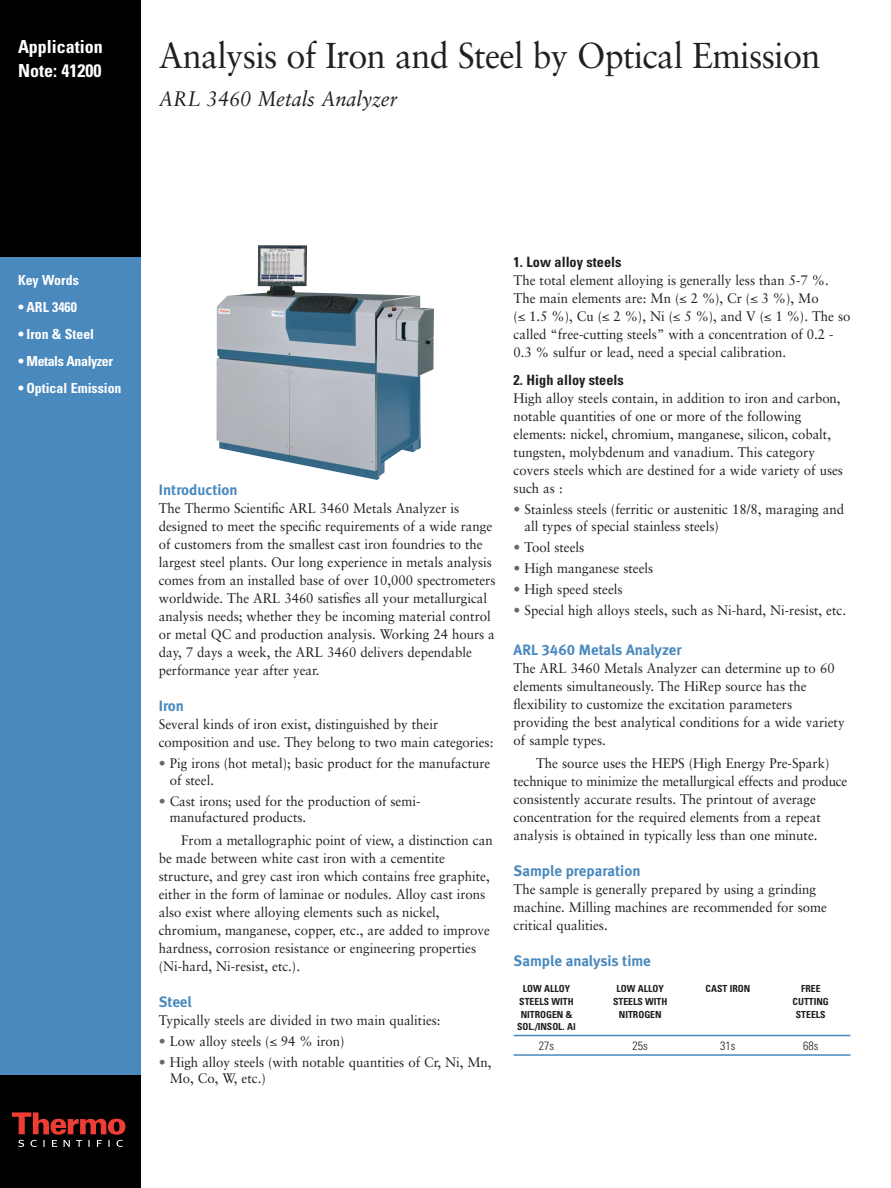
<style>
.page{position:relative;width:891px;height:1188px;background:#fff}
.page>*{position:absolute;margin:0;border:0;box-sizing:border-box;transform-origin:0 0}
.t1{font:36px "Sabon";letter-spacing:-.02em;color:#231f20;scale:.95 1}
.t2{font:italic 21px "Sabon";color:#231f20;scale:.95 1}
.t3{font:700 condensed 18px/24px "Univers";color:#fff}
.t4{font:15px "Meta Bold LF";color:#4a89be}
.t5{font:700 condensed 14.25px "Univers";color:#231f20}
.t6{font:13.8px/18px "Sabon";color:#231f20;scale:.95 1}
.t7{font:700 condensed 13.8px "Univers";color:#fff}
.t8{font:700 condensed 13.8px "Univers";letter-spacing:-.03em;color:#fff}
.t9{font:300 condensed 12px "Univers";color:#231f20}
.t10{font:700 condensed 9.75px "Univers";color:#231f20}
.s1{color:#69696c}
.s2{font-family:"Times"}
</style>
<div class="page">
<div style="left:0;top:257px;width:141px;height:931px;background:#4a89be"></div>
<div style="left:0;top:0;width:141px;height:257px;background:#000001"></div>
<div style="left:0;top:1076px;width:141px;height:112px;background:#000001"></div>
<svg style="left:12px;top:1112px;width:113px;height:35px"></svg>
<hr style="left:514px;top:1035px;width:336px;height:1px;background:#4a89be">
<hr style="left:514px;top:1054px;width:336px;height:2px;background:#4a89be">
<img style="left:217px;top:245px;width:217px;height:235px">
<h3 class="t3" style="left:18px;top:37px;width:86px">Application<br>Note: 41200</h3>
<h1 class="t1" style="left:159px;top:40px;width:698px">Analysis of Iron and Steel by Optical Emission</h1>
<h2 class="t2" style="left:159px;top:89px;width:253px">ARL 3460 Metals Analyzer</h2>
<p class="t7" style="left:18px;top:275px;width:62px">Key Words</p>
<p class="t7" style="left:18px;top:302px;width:60px">• ARL 3460</p>
<p class="t7" style="left:18px;top:329px;width:78px">• Iron &amp; Steel</p>
<p class="t8" style="left:18px;top:356px;width:97px">• Metals Analyzer</p>
<p class="t7" style="left:18px;top:383px;width:105px">• Optical Emission</p>
<p class="t4" style="left:159px;top:484px;width:80px">Introduction</p>
<p class="t6" style="left:159px;top:500px;width:356px">The Thermo Scientific ARL 3460 Metals Analyzer is designed to meet the specific requirements of a wide range of customers from the smallest cast iron foundries to the largest steel plants. Our long experience in metals analysis comes from an installed base of over 10,000 spectrometers worldwide. The ARL 3460 satisfies all your metallurgical analysis needs; whether they be incoming material control or metal QC and production analysis. Working 24 hours a day, 7 days a week, the ARL 3460 delivers dependable performance year after year.</p>
<p class="t4" style="left:159px;top:700px;width:27px">Iron</p>
<p class="t6" style="left:159px;top:716px;width:354px">Several kinds of iron exist, distinguished by their composition and use. They belong to two main categories:</p>
<p class="t6" style="left:170px;top:756px;width:339px;line-height:16.5px;text-indent:-11px"><span class="s1">•</span> Pig irons (hot metal); basic product for the manufacture of steel.</p>
<p class="t6" style="left:170px;top:794px;width:265px;line-height:16.5px;text-indent:-11px"><span class="s1">•</span> Cast irons; used for the production of semi&shy;manufactured products.</p>
<p class="t6" style="left:159px;top:832px;width:353px;text-indent:23px">From a metallographic point of view, a distinction can be made between white cast iron with a cementite structure, and grey cast iron which contains free graphite, either in the form of laminae or nodules. Alloy cast irons also exist where alloying elements such as nickel, chromium, manganese, copper, etc., are added to improve hardness, corrosion resistance or engineering properties (Ni-hard, Ni-resist, etc.).</p>
<p class="t4" style="left:159px;top:996px;width:34px">Steel</p>
<p class="t6" style="left:159px;top:1012px;width:298px">Typically steels are divided in two main qualities:</p>
<p class="t6" style="left:159px;top:1033px;width:197px"><span class="s1">•</span> Low alloy steels (<span class="s2">≤</span> 94 % iron)</p>
<p class="t6" style="left:170px;top:1055px;width:340px;line-height:16.5px;text-indent:-11px"><span class="s1">•</span> High alloy steels (with notable quantities of Cr, Ni, Mn,<br>Mo, Co, W, etc.)</p>
<p class="t5" style="left:514px;top:256px;width:109px">1. Low alloy steels</p>
<p class="t6" style="left:514px;top:272px;width:356px">The total element alloying is generally less than 5-7 %.<br>The main elements are: Mn (<span class="s2">≤</span> 2 %), Cr (<span class="s2">≤</span> 3 %), Mo<br>(<span class="s2">≤</span> 1.5 %), Cu (<span class="s2">≤</span> 2 %), Ni (<span class="s2">≤</span> 5 %), and V (<span class="s2">≤</span> 1 %). The so called “free-cutting steels” with a concentration of 0.2 - 0.3 % sulfur or lead, need a special calibration.</p>
<p class="t5" style="left:514px;top:375px;width:112px">2. High alloy steels</p>
<p class="t6" style="left:514px;top:391px;width:348px">High alloy steels contain, in addition to iron and carbon, notable quantities of one or more of the following elements: nickel, chromium, manganese, silicon, cobalt, tungsten, molybdenum and vanadium. This category covers steels which are destined for a wide variety of uses such as :</p>
<p class="t6" style="left:525px;top:502px;width:338px;line-height:16.5px;text-indent:-11px"><span class="s1">•</span> Stainless steels (ferritic or austenitic 18/8, maraging and all types of special stainless steels)</p>
<p class="t6" style="left:514px;top:539px;width:76px"><span class="s1">•</span> Tool steels</p>
<p class="t6" style="left:514px;top:560px;width:149px"><span class="s1">•</span> High manganese steels</p>
<p class="t6" style="left:514px;top:581px;width:116px"><span class="s1">•</span> High speed steels</p>
<p class="t6" style="left:514px;top:602px;width:351px"><span class="s1">•</span> Special high alloys steels, such as Ni-hard, Ni-resist, etc.</p>
<p class="t4" style="left:514px;top:644px;width:169px">ARL 3460 Metals Analyzer</p>
<p class="t6" style="left:514px;top:661px;width:350px">The ARL 3460 Metals Analyzer can determine up to 60 elements simultaneously. The HiRep source has the flexibility to customize the excitation parameters providing the best analytical conditions for a wide variety of sample types.</p>
<p class="t6" style="left:514px;top:755px;width:353px;text-indent:23px">The source uses the HEPS (High Energy Pre-Spark) technique to minimize the metallurgical effects and produce consistently accurate results. The printout of average concentration for the required elements from a repeat analysis is obtained in typically less than one minute.</p>
<p class="t4" style="left:514px;top:865px;width:128px">Sample preparation</p>
<p class="t6" style="left:514px;top:881px;width:331px">The sample is generally prepared by using a grinding machine. Milling machines are recommended for some critical qualities.</p>
<p class="t4" style="left:514px;top:955px;width:139px">Sample analysis time</p>
<p class="t10" style="left:523px;top:985px;width:49px">LOW ALLOY</p>
<p class="t10" style="left:617px;top:985px;width:49px">LOW ALLOY</p>
<p class="t10" style="left:706px;top:985px;width:46px">CAST IRON</p>
<p class="t10" style="left:801px;top:985px;width:21px">FREE</p>
<p class="t10" style="left:519px;top:998px;width:56px">STEELS WITH</p>
<p class="t10" style="left:613px;top:998px;width:56px">STEELS WITH</p>
<p class="t10" style="left:793px;top:998px;width:38px">CUTTING</p>
<p class="t10" style="left:521px;top:1010px;width:53px">NITROGEN &amp;</p>
<p class="t10" style="left:619px;top:1010px;width:44px">NITROGEN</p>
<p class="t10" style="left:796px;top:1010px;width:31px">STEELS</p>
<p class="t10" style="left:517px;top:1023px;width:60px">SOL./INSOL. Al</p>
<p class="t9" style="left:539px;top:1041px;width:17px">27s</p>
<p class="t9" style="left:633px;top:1041px;width:17px">25s</p>
<p class="t9" style="left:720px;top:1041px;width:17px">31s</p>
<p class="t9" style="left:803px;top:1041px;width:17px">68s</p>
</div>
